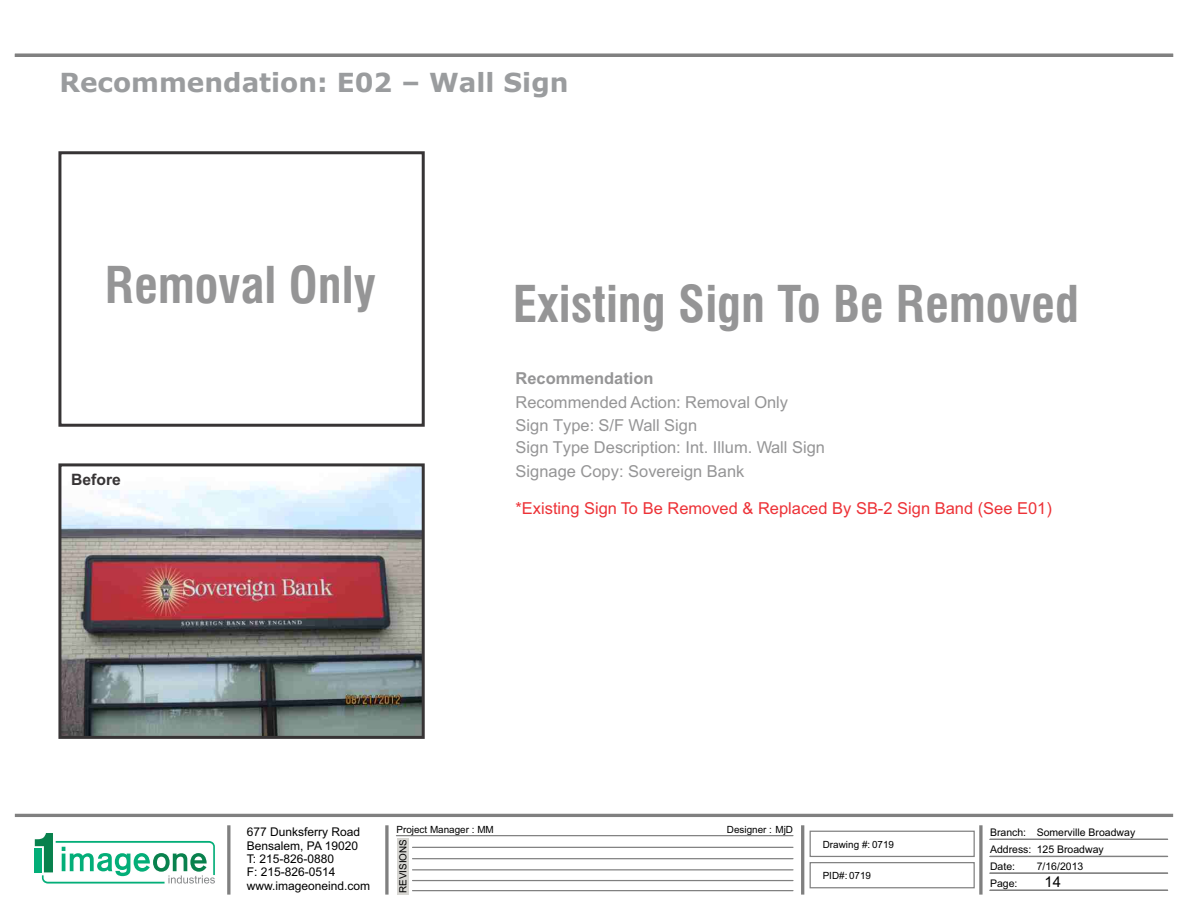
<style>
.page{position:relative;width:1188px;height:918px;background:#fff}
.page>*{position:absolute;margin:0;border:0;box-sizing:border-box;transform-origin:0 0}
.t1{font:700 condensed 49.35px "Swiss 721 BT";color:#959596}
.t2{font:700 26.4px "Verdana";color:#9a9c9e}
.t3{font:16.5px/23.7px "Arial";color:#959596}
.t4{font:16.5px "Arial";color:#ed3237}
.t5{font:700 16.5px "Arial";color:#959596}
.t6{font:700 15.75px "Arial";color:#373435}
.t7{font:14.85px "Arial";color:#000}
.t8{font:12px/13.4px "Arial";color:#000}
.t9{font:10.5px/17px "Arial";color:#000}
.t10{font:9.9px "Arial";color:#000}
</style>
<div class="page">
<img style="left:62px;top:467px;width:359px;height:268px">
<hr style="left:15px;top:814px;width:1158px;height:3px;background:#808080">
<hr style="left:227px;top:825px;width:3px;height:70px;background:#808080">
<svg style="left:979px;top:825px;width:4px;height:70px"></svg>
<div style="left:810px;top:831px;width:165px;height:26px;border:1px solid #808080"></div>
<div style="left:810px;top:862px;width:165px;height:26px;border:1px solid #808080"></div>
<hr style="left:990px;top:839px;width:178px;height:1px;background:#808080">
<hr style="left:990px;top:856px;width:178px;height:1px;background:#808080">
<hr style="left:990px;top:873px;width:178px;height:1px;background:#808080">
<hr style="left:990px;top:890px;width:178px;height:1px;background:#808080">
<svg style="left:34px;top:833px;width:181px;height:51px"></svg>
<div style="left:397px;top:838px;width:12px;height:57px;background:#d7d6d2"></div>
<svg style="left:385px;top:825px;width:4px;height:70px"></svg>
<hr style="left:801px;top:825px;width:3px;height:70px;background:#808080">
<hr style="left:396px;top:835px;width:397px;height:1px;background:#808080">
<hr style="left:413px;top:858px;width:380px;height:1px;background:#808080">
<hr style="left:413px;top:869px;width:380px;height:1px;background:#808080">
<hr style="left:413px;top:880px;width:380px;height:1px;background:#808080">
<hr style="left:413px;top:847px;width:380px;height:1px;background:#808080">
<hr style="left:413px;top:890px;width:380px;height:1px;background:#808080">
<hr style="left:15px;top:54px;width:1158px;height:3px;background:#808080">
<div style="left:58px;top:463px;width:367px;height:276px;border:3px solid #373435"></div>
<div style="left:58px;top:151px;width:367px;height:276px;border:3px solid #373435"></div>
<h2 class="t2" style="left:59px;top:71px;width:511px">Recommendation: E02 – Wall Sign</h2>
<h1 class="t1" style="left:105px;top:266px;width:272px">Removal Only</h1>
<p class="t6" style="left:71px;top:474px;width:51px">Before</p>
<h1 class="t1" style="left:513px;top:285px;width:568px">Existing Sign To Be Removed</h1>
<p class="t5" style="left:516px;top:372px;width:140px">Recommendation</p>
<p class="t3" style="left:516px;top:392px;width:274px">Recommended Action: Removal Only<br>Sign Type: S/F Wall Sign</p>
<p class="t3" style="left:516px;top:437px;width:311px">Sign Type Description: Int. Illum. Wall Sign<br>Signage Copy: Sovereign Bank</p>
<p class="t4" style="left:516px;top:502px;width:538px">*Existing Sign To Be Removed &amp; Replaced By SB-2 Sign Band (See E01)</p>
<p class="t8" style="left:247px;top:826px;width:115px">677 Dunksferry Road</p>
<p class="t10" style="left:396px;top:826px;width:99px">Project Manager : MM</p>
<p class="t8" style="left:247px;top:840px;width:125px">Bensalem, PA 19020<br>T: 215-826-0880<br>F: 215-826-0514 www.imageoneind.com</p>
<p class="t10" style="left:399px;top:893px;width:55px;rotate:-90deg">REVISIONS</p>
<p class="t10" style="left:727px;top:826px;width:68px">Designer : MjD</p>
<p class="t9" style="left:1037px;top:825px;width:100px">Somerville Broadway<br>125 Broadway<br>7/16/2013</p>
<p class="t10" style="left:823px;top:840px;width:73px">Drawing #: 0719</p>
<p class="t9" style="left:990px;top:825px;width:43px">Branch:<br>Address:<br>Date:<br>Page:</p>
<p class="t10" style="left:823px;top:872px;width:50px">PID#: 0719</p>
<p class="t7" style="left:1044px;top:876px;width:18px">14</p>
</div>
